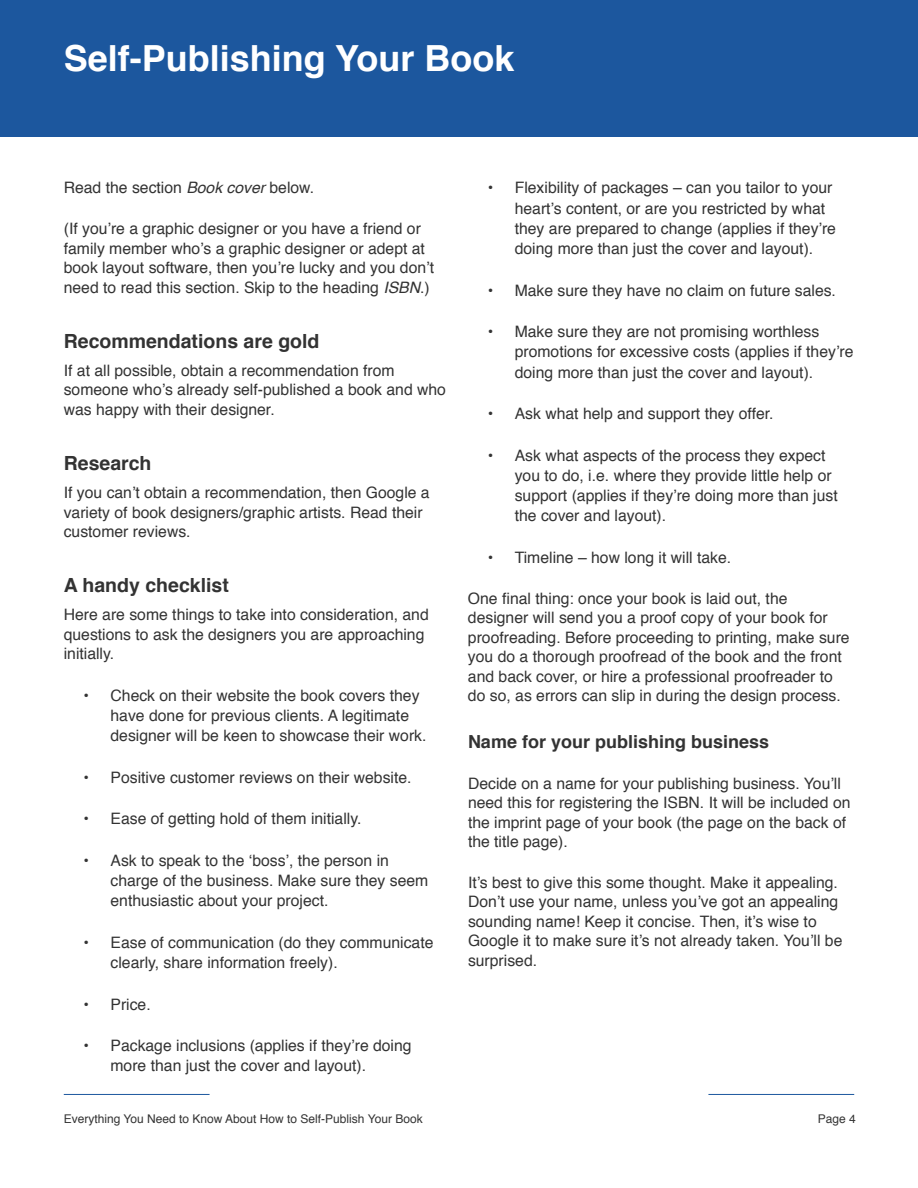
<style>
.page{position:relative;width:918px;height:1188px;background:#fff}
.page>*{position:absolute;margin:0;border:0;box-sizing:border-box;transform-origin:0 0}
.t1{font:700 36px "Helvetica";color:#fff}
.t2{font:700 19.5px "Helvetica";color:#333}
.t3{font:700 18px "Helvetica";color:#333}
.t4{font:15.75px/19.5px "Helvetica";color:#333}
.t5{font:12px "Helvetica";color:#333}
.s1{font-style:italic}
</style>
<div class="page">
<hr style="left:64px;top:1094px;width:146px;height:1px;background:#1c579e">
<hr style="left:708px;top:1094px;width:146px;height:1px;background:#1c579e">
<div style="left:0;top:0;width:918px;height:136px;background:#1c579e"></div>
<h1 class="t1" style="left:64px;top:29px;width:452px">Self-Publishing Your Book</h1>
<p class="t4" style="left:64px;top:178px;width:252px">Read the section <span class="s1">Book cover</span> below.</p>
<p class="t4" style="left:64px;top:219px;width:372px">(If you’re a graphic designer or you have a friend or family member who’s a graphic designer or adept at book layout software, then you’re lucky and you don’t need to read this section. Skip to the heading <span class="s1">ISBN</span>.)</p>
<p class="t2" style="left:64px;top:325px;width:257px">Recommendations are gold</p>
<p class="t4" style="left:64px;top:361px;width:384px">If at all possible, obtain a recommendation from someone who’s already self-published a book and who was happy with their designer.</p>
<p class="t2" style="left:64px;top:447px;width:89px">Research</p>
<p class="t4" style="left:64px;top:483px;width:367px">If you can’t obtain a recommendation, then Google a variety of book designers/graphic artists. Read their customer reviews.</p>
<p class="t2" style="left:64px;top:570px;width:167px">A handy checklist</p>
<p class="t4" style="left:64px;top:606px;width:367px">Here are some things to take into consideration, and questions to ask the designers you are approaching initially.</p>
<p class="t4" style="left:111px;top:686px;width:317px;line-height:20.2px;text-indent:-27px">• Check on their website the book covers they have done for previous clients. A legitimate designer will be keen to showcase their work.</p>
<p class="t4" style="left:84px;top:768px;width:330px">• Positive customer reviews on their website.</p>
<p class="t4" style="left:84px;top:810px;width:279px">• Ease of getting hold of them initially.</p>
<p class="t4" style="left:111px;top:851px;width:319px;line-height:20.2px;text-indent:-27px">• Ask to speak to the ‘boss’, the person in charge of the business. Make sure they seem enthusiastic about your project.</p>
<p class="t4" style="left:111px;top:933px;width:325px;line-height:20.2px;text-indent:-27px">• Ease of communication (do they communicate clearly, share information freely).</p>
<p class="t4" style="left:84px;top:995px;width:69px">• Price.</p>
<p class="t4" style="left:111px;top:1036px;width:303px;line-height:20.2px;text-indent:-27px">• Package inclusions (applies if they’re doing more than just the cover and layout).</p>
<p class="t4" style="left:515px;top:178px;width:323px;line-height:20.2px;text-indent:-27px">• Flexibility of packages – can you tailor to your heart’s content, or are you restricted by what they are prepared to change (applies if they’re doing more than just the cover and layout).</p>
<p class="t4" style="left:488px;top:281px;width:350px">• Make sure they have no claim on future sales.</p>
<p class="t4" style="left:515px;top:322px;width:340px;line-height:20.2px;text-indent:-27px">• Make sure they are not promising worthless promotions for excessive costs (applies if they’re doing more than just the cover and layout).</p>
<p class="t4" style="left:488px;top:404px;width:287px">• Ask what help and support they offer.</p>
<p class="t4" style="left:515px;top:446px;width:325px;line-height:20.2px;text-indent:-27px">• Ask what aspects of the process they expect you to do, i.e. where they provide little help or support (applies if they’re doing more than just the cover and layout).</p>
<p class="t4" style="left:488px;top:548px;width:245px">• Timeline – how long it will take.</p>
<p class="t4" style="left:468px;top:589px;width:383px">One final thing: once your book is laid out, the designer will send you a proof copy of your book for proofreading. Before proceeding to printing, make sure you do a thorough proofread of the book and the front and back cover, or hire a professional proofreader to do so, as errors can slip in during the design process.</p>
<p class="t3" style="left:468px;top:727px;width:303px">Name for your publishing business</p>
<p class="t4" style="left:468px;top:774px;width:384px">Decide on a name for your publishing business. You’ll need this for registering the ISBN. It will be included on the imprint page of your book (the page on the back of the title page).</p>
<p class="t4" style="left:468px;top:873px;width:376px">It’s best to give this some thought. Make it appealing.<br>Don’t use your name, unless you’ve got an appealing sounding name! Keep it concise. Then, it’s wise to Google it to make sure it’s not already taken. You’ll be surprised.</p>
<p class="t5" style="left:64px;top:1110px;width:360px">Everything You Need to Know About How to Self-Publish Your Book</p>
<p class="t5" style="left:818px;top:1110px;width:40px">Page 4</p>
</div>
